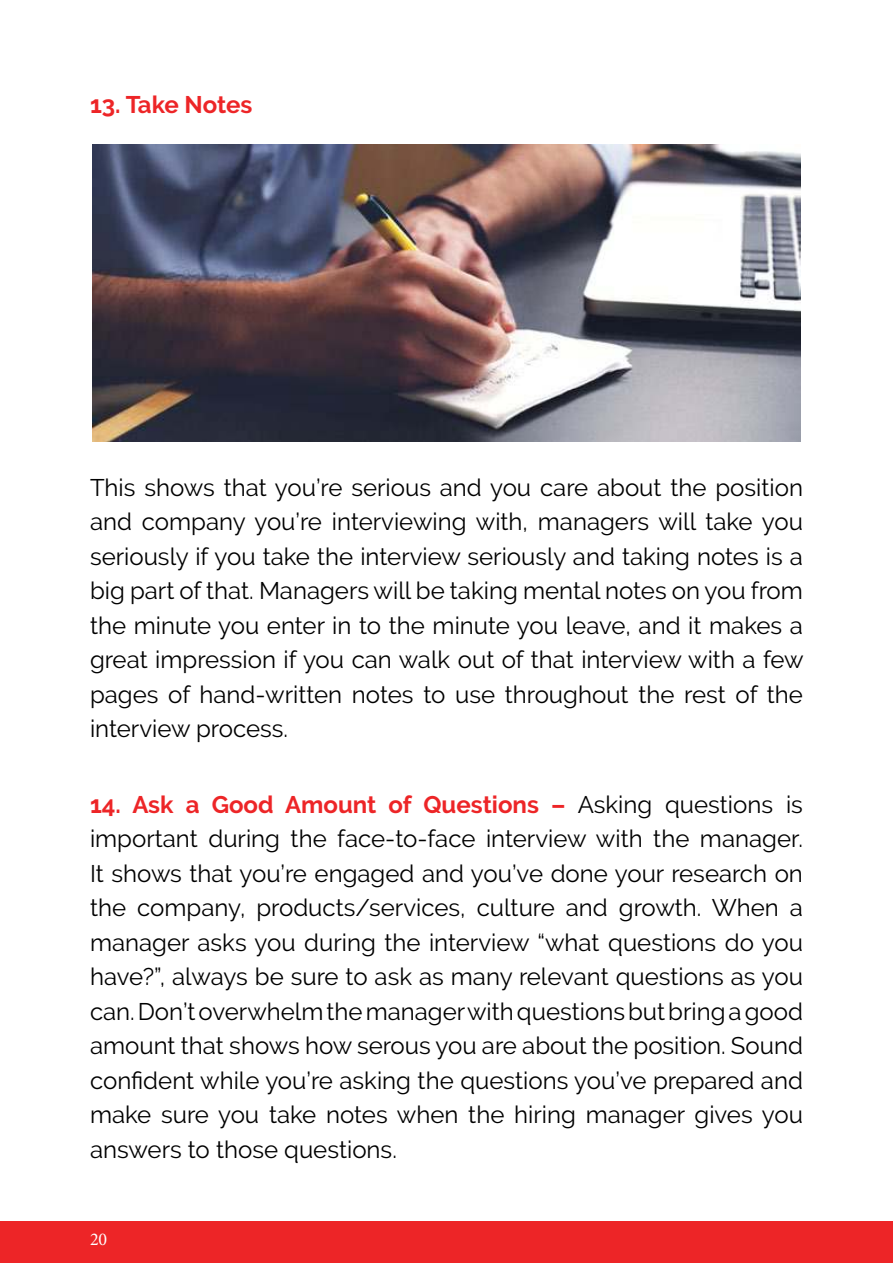
<style>
.page{position:relative;width:893px;height:1263px;background:#fff}
.page>*{position:absolute;margin:0;border:0;box-sizing:border-box;transform-origin:0 0}
.t1{font:24px/34.5px "Raleway";color:#000;text-align:justify}
.t2{font:700 24px "Raleway";letter-spacing:-.005em;color:#ed2527}
.t3{font:18px "Minion Pro";color:#fff}
.s1{font-weight:700;color:#ed2527}
</style>
<div class="page">
<div style="left:0;top:1221px;width:893px;height:42px;background:#ed2527"></div>
<img style="left:93px;top:144px;width:707px;height:297px">
<p class="t2" style="left:90px;top:95px;width:164px">13. Take Notes</p>
<p class="t1" style="left:90px;top:470px;width:715px">This shows that you’re serious and you care about the position and company you’re inter viewing with, managers will take you seriously if you take the interview seriously and taking notes is a big part of that. Managers will be taking mental notes on you from the minute you enter in to the minute you leave, and it makes a great impression if you can walk out of that interview with a few pages of hand-written notes to use throughout the rest of the inter view process.</p>
<p class="t1" style="left:90px;top:787px;width:714px"><span class="s1">14. Ask a Good Amount of Questions –</span> Asking ques tions is important during the face-to-face interview with the manager.<br>It shows that you’re engaged and you’ve done your research on the company, prod ucts/services, culture and growth. When a manager asks you during the interview “what questions do you have?”, always be sure to ask as many relevant ques tions as you can. Don’t overwhelm the manager with questions but bring a good amount that shows how serous you are about the position. Sound confident while you’re asking the questions you’ve prepared and make sure you take notes when the hiring man ager gives you answers to those questions.</p>
<p class="t3" style="left:90px;top:1228px;width:19px">20</p>
</div>
